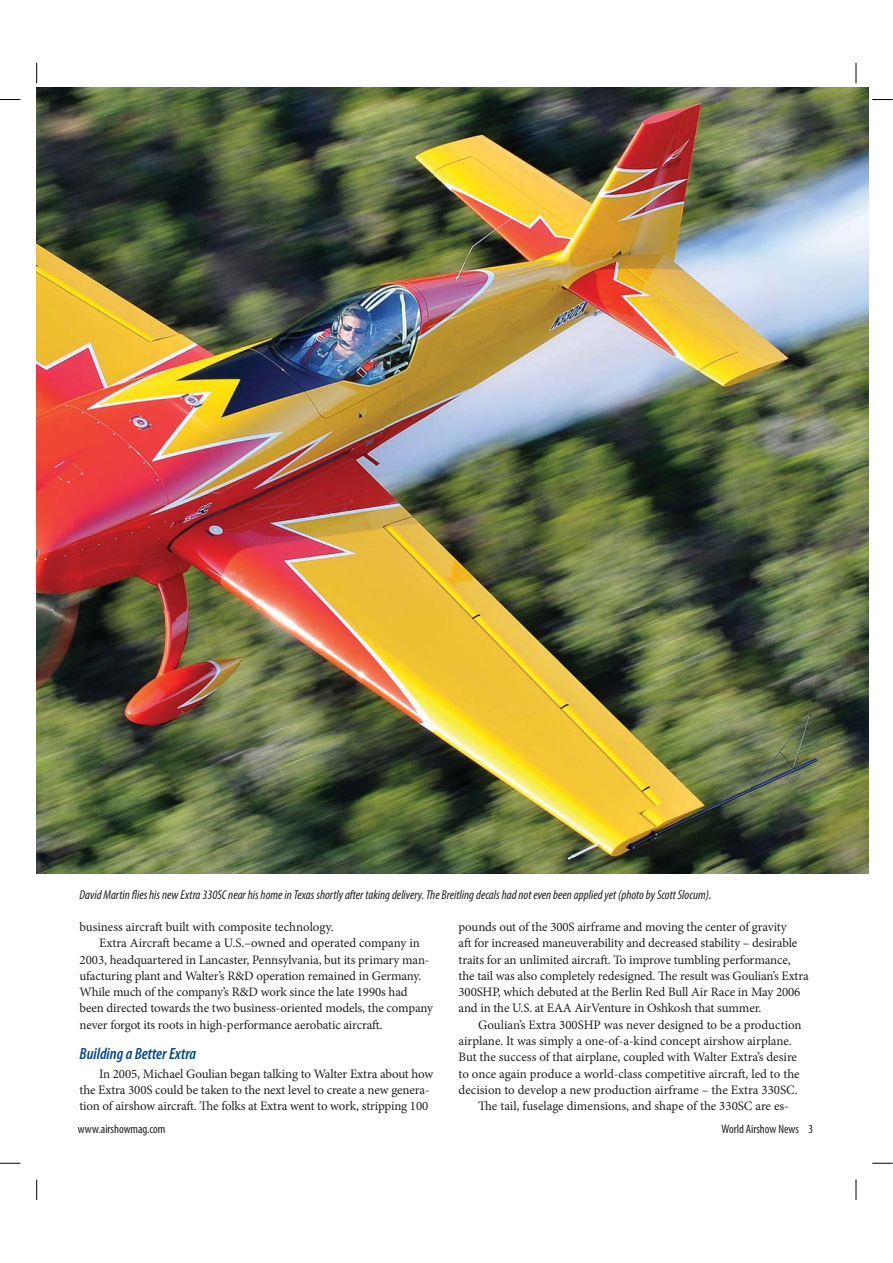
<style>
.page{position:relative;width:893px;height:1263px;background:#fff}
.page>*{position:absolute;margin:0;border:0;box-sizing:border-box;transform-origin:0 0}
.t1{font:italic 600 condensed 16.35px "Myriad Pro";color:#034694}
.t2{font:12.9px/16.4px "Minion Pro";letter-spacing:-.01em;color:#231f20}
.t3{font:italic condensed 12.9px "Myriad Pro";color:#231f20}
.t4{font:condensed 12.3px "Myriad Pro";color:#231f20}
</style>
<div class="page">
<img style="left:37px;top:87px;width:831px;height:787px">
<svg style="left:0;top:99px;width:20px;height:1px"></svg>
<svg style="left:872px;top:99px;width:21px;height:1px"></svg>
<svg style="left:0;top:1163px;width:20px;height:1px"></svg>
<svg style="left:872px;top:1163px;width:21px;height:1px"></svg>
<svg style="left:36px;top:63px;width:1px;height:20px"></svg>
<svg style="left:36px;top:1180px;width:1px;height:20px"></svg>
<svg style="left:856px;top:63px;width:1px;height:20px"></svg>
<svg style="left:856px;top:1180px;width:1px;height:20px"></svg>
<p class="t3" style="left:79px;top:890px;width:633px">David Martin flies his new Extra 330SC near his home in Texas shortly after taking delivery. The Breitling decals had not even been applied yet (photo by Scott Slocum).</p>
<p class="t2" style="left:79px;top:920px;width:256px">business aircraft built with composite technology.</p>
<p class="t2" style="left:99px;top:936px;width:322px">Extra Aircraft became a U.S.–owned and operated company in</p>
<p class="t2" style="left:79px;top:952px;width:352px">2003, headquartered in Lancaster, Pennsylvania, but its primary man-</p>
<p class="t2" style="left:79px;top:969px;width:343px">ufacturing plant and Walter’s R&amp;D operation remained in Germany.</p>
<p class="t2" style="left:79px;top:985px;width:330px">While much of the company’s R&amp;D work since the late 1990s had</p>
<p class="t2" style="left:79px;top:1001px;width:355px">been directed towards the two business-oriented models, the company</p>
<p class="t2" style="left:79px;top:1018px;width:304px">never forgot its roots in high-performance aerobatic aircraft.</p>
<p class="t1" style="left:79px;top:1047px;width:118px">Building a Better Extra</p>
<p class="t2" style="left:79px;top:1067px;width:355px;text-indent:20px">In 2005, Michael Goulian began talking to Walter Extra about how the Extra 300S could be taken to the next level to create a new genera&shy;tion of airshow aircraft. The folks at Extra went to work, stripping 100</p>
<p class="t2" style="left:458px;top:920px;width:352px">pounds out of the 300S airframe and moving the center of gravity<br>aft for increased maneuverability and decreased stability – desirable traits for an unlimited aircraft. To improve tumbling performance, the tail was also completely redesigned. The result was Goulian’s Extra 300SHP, which debuted at the Berlin Red Bull Air Race in May 2006 and in the U.S. at EAA AirVenture in Oshkosh that summer.</p>
<p class="t2" style="left:478px;top:1018px;width:325px">Goulian’s Extra 300SHP was never designed to be a production</p>
<p class="t2" style="left:458px;top:1034px;width:335px">airplane. It was simply a one-of-a-kind concept airshow airplane.</p>
<p class="t2" style="left:458px;top:1050px;width:340px">But the success of that airplane, coupled with Walter Extra’s desire</p>
<p class="t2" style="left:458px;top:1067px;width:343px">to once again produce a world-class competitive aircraft, led to the</p>
<p class="t2" style="left:458px;top:1083px;width:341px">decision to develop a new production airframe – the Extra 330SC.</p>
<p class="t2" style="left:478px;top:1099px;width:312px">The tail, fuselage dimensions, and shape of the 330SC are es-</p>
<p class="t4" style="left:78px;top:1124px;width:89px">www.airshowmag.com</p>
<p class="t4" style="left:721px;top:1124px;width:93px">World Airshow News 3</p>
</div>
